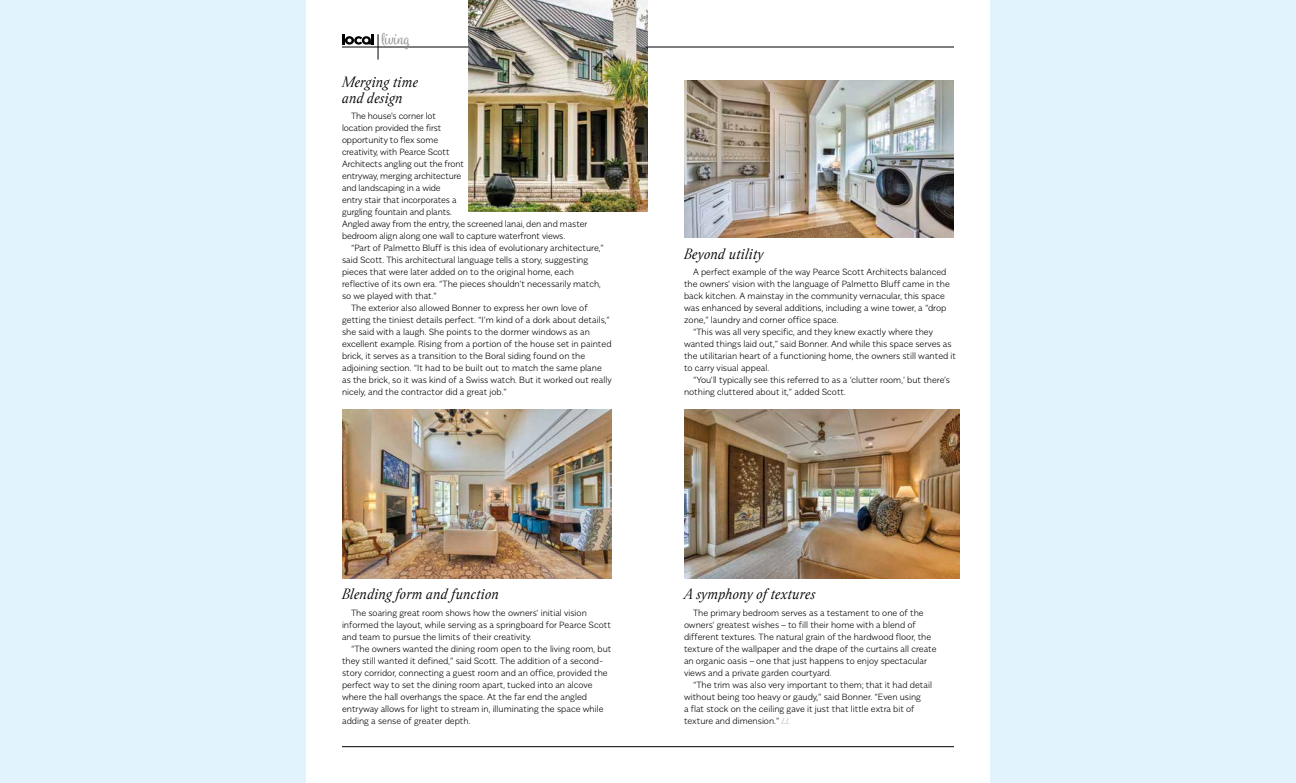
<style>
.page{position:relative;width:1296px;height:783px;background:#fff}
.page>*{position:absolute;margin:0;border:0;box-sizing:border-box;transform-origin:0 0}
.t1{font:italic 16px/16px "Assemblage";letter-spacing:.02em;color:#000}
.t2{font:16px "Spumante";color:#939598}
.t3{font:200 9px/12px "Alergia Normal";color:#000}
.s1{font-family:"Assemblage";font-weight:400;font-style:italic;color:#b6b8ba}
</style>
<div class="page">
<div style="left:990px;top:0;width:306px;height:783px;background:#e1f4fd"></div>
<div style="left:0;top:0;width:306px;height:783px;background:#e1f4fd"></div>
<hr style="left:342px;top:47px;width:612px;height:1px;background:#000">
<svg style="left:342px;top:34px;width:37px;height:26px"></svg>
<hr style="left:342px;top:747px;width:612px;height:1px;background:#000">
<img style="left:342px;top:409px;width:270px;height:170px">
<img style="left:684px;top:81px;width:270px;height:157px">
<img style="left:684px;top:409px;width:275px;height:170px">
<img style="left:469px;top:0;width:179px;height:212px">
<h1 class="t2" style="left:382px;top:29px;width:29px">living</h1>
<h1 class="t1" style="left:342px;top:75px;width:78px">Merging time and design</h1>
<p class="t3" style="left:342px;top:110px;width:247px;text-indent:9px">The house's corner lot<br>location provided the first<br>opportunity to flex some<br>creativity, with Pearce Scott<br>Architects angling out the front<br>entryway, merging architecture<br>and landscaping in a wide<br>entry stair that incorporates a<br>gurgling fountain and plants.<br>Angled away from the entry, the screened lanai, den and master bedroom align along one wall to capture waterfront views.</p>
<p class="t3" style="left:351px;top:242px;width:255px">“Part of Palmetto Bluff is this idea of evolutionary architecture,”</p>
<p class="t3" style="left:342px;top:254px;width:248px">said Scott. This architectural language tells a story, suggesting</p>
<p class="t3" style="left:342px;top:266px;width:234px">pieces that were later added on to the original home, each</p>
<p class="t3" style="left:342px;top:278px;width:260px">reflective of its own era. “The pieces shouldn’t necessarily match,</p>
<p class="t3" style="left:342px;top:290px;width:96px">so we played with that.”</p>
<p class="t3" style="left:351px;top:302px;width:238px">The exterior also allowed Bonner to express her own love of</p>
<p class="t3" style="left:342px;top:313px;width:269px">getting the tiniest details perfect. “I’m kind of a dork about details,”</p>
<p class="t3" style="left:342px;top:325px;width:249px">she said with a laugh. She points to the dormer windows as an</p>
<p class="t3" style="left:342px;top:337px;width:271px">excellent example. Rising from a portion of the house set in painted</p>
<p class="t3" style="left:342px;top:349px;width:245px">brick, it serves as a transition to the Boral siding found on the</p>
<p class="t3" style="left:342px;top:361px;width:261px">adjoining section. “It had to be built out to match the same plane</p>
<p class="t3" style="left:342px;top:373px;width:271px">as the brick, so it was kind of a Swiss watch. But it worked out really</p>
<p class="t3" style="left:342px;top:385px;width:166px">nicely, and the contractor did a great job.”</p>
<h1 class="t1" style="left:684px;top:247px;width:81px">Beyond utility</h1>
<p class="t3" style="left:693px;top:266px;width:255px">A perfect example of the way Pearce Scott Architects balanced</p>
<p class="t3" style="left:684px;top:278px;width:267px">the owners’ vision with the language of Palmetto Bluff came in the</p>
<p class="t3" style="left:684px;top:290px;width:262px">back kitchen. A mainstay in the community vernacular, this space</p>
<p class="t3" style="left:684px;top:302px;width:264px">was enhanced by several additions, including a wine tower, a “drop</p>
<p class="t3" style="left:684px;top:314px;width:156px">zone,” laundry and corner office space.</p>
<p class="t3" style="left:693px;top:326px;width:242px">“This was all very specific, and they knew exactly where they</p>
<p class="t3" style="left:684px;top:337px;width:269px">wanted things laid out,” said Bonner. And while this space serves as</p>
<p class="t3" style="left:684px;top:349px;width:274px">the utilitarian heart of a functioning home, the owners still wanted it</p>
<p class="t3" style="left:684px;top:361px;width:87px">to carry visual appeal.</p>
<p class="t3" style="left:693px;top:373px;width:259px">“You’ll typically see this referred to as a ‘clutter room,’ but there’s</p>
<p class="t3" style="left:684px;top:385px;width:163px">nothing cluttered about it,” added Scott.</p>
<h1 class="t1" style="left:342px;top:587px;width:158px">Blending form and function</h1>
<p class="t3" style="left:342px;top:606px;width:270px;text-indent:9px">The soaring great room shows how the owners’ initial vision informed the layout, while serving as a springboard for Pearce Scott and team to pursue the limits of their creativity.</p>
<p class="t3" style="left:342px;top:642px;width:271px;text-indent:9px">“The owners wanted the dining room open to the living room, but they still wanted it defined,” said Scott. The addition of a second&shy;story corridor, connecting a guest room and an office, provided the perfect way to set the dining room apart, tucked into an alcove where the hall overhangs the space. At the far end the angled entryway allows for light to stream in, illuminating the space while adding a sense of greater depth.</p>
<h1 class="t1" style="left:684px;top:587px;width:133px">A symphony of textures</h1>
<p class="t3" style="left:684px;top:606px;width:254px;text-indent:9px">The primary bedroom serves as a testament to one of the owners’ greatest wishes – to fill their home with a blend of different textures. The natural grain of the hardwood floor, the texture of the wallpaper and the drape of the curtains all create an organic oasis – one that just happens to enjoy spectacular views and a private garden courtyard.</p>
<p class="t3" style="left:684px;top:678px;width:250px;text-indent:9px">“The trim was also very important to them; that it had detail without being too heavy or gaudy,” said Bonner. “Even using<br>a flat stock on the ceiling gave it just that little extra bit of texture and dimension.” <span class="s1">LL</span></p>
</div>
